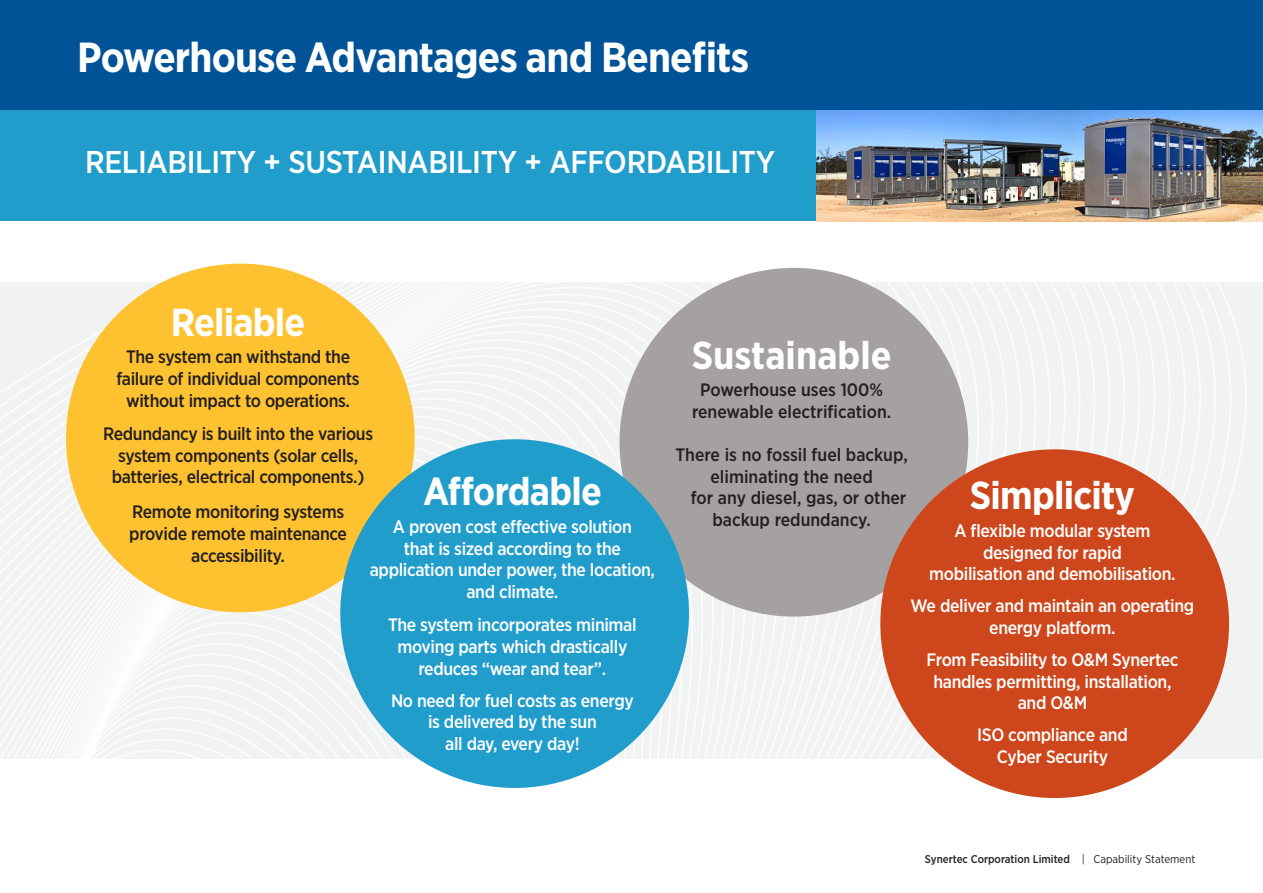
<style>
.page{position:relative;width:1263px;height:893px;background:#fff}
.page>*{position:absolute;margin:0;border:0;box-sizing:border-box;transform-origin:0 0}
.t1{font:700 42px "Gotham Narrow";letter-spacing:-.02em;color:#fff}
.t2{font:700 39px "Gotham Narrow";letter-spacing:-.02em;color:#fff}
.t3{font:700 39px "Gotham Narrow";color:#fff}
.t4{font:500 31.5px "Gotham Narrow";letter-spacing:-.01em;color:#fff}
.t5{font:500 18px "Gotham Narrow";letter-spacing:-.02em;color:#fff}
.t6{font:500 18px "Gotham Narrow";letter-spacing:-.02em;color:#231f20}
.t7{font:500 18px "Gotham Narrow";color:#231f20}
.t8{font:500 11.25px "Gotham Narrow";color:#231f20}
.s1{font-weight:400}
</style>
<div class="page">
<svg style="left:6px;top:407px;width:612px;height:351px"></svg>
<svg style="left:45px;top:601px;width:295px;height:10px"></svg>
<svg style="left:44px;top:611px;width:296px;height:11px"></svg>
<svg style="left:44px;top:622px;width:297px;height:10px"></svg>
<svg style="left:42px;top:632px;width:300px;height:11px"></svg>
<svg style="left:41px;top:643px;width:303px;height:10px"></svg>
<svg style="left:40px;top:653px;width:307px;height:11px"></svg>
<svg style="left:22px;top:664px;width:394px;height:94px"></svg>
<div style="left:0;top:0;width:1263px;height:111px;background:#015398"></div>
<div style="left:0;top:111px;width:817px;height:110px;background:#219dcc"></div>
<img style="left:816px;top:111px;width:447px;height:110px">
<div style="left:66px;top:264px;width:349px;height:348px;background:#fec231;border-radius:50%"></div>
<div style="left:619px;top:268px;width:349px;height:349px;background:#a5a1a1;border-radius:50%"></div>
<div style="left:340px;top:439px;width:349px;height:349px;background:#219dcc;border-radius:50%"></div>
<div style="left:880px;top:449px;width:349px;height:349px;background:#ce461b;border-radius:50%"></div>
<p class="t1" style="left:77px;top:30px;width:673px">Powerhouse Advantages and Benefits</p>
<p class="t4" style="left:85px;top:142px;width:691px">RELIABILITY + SUSTAINABILITY + AFFORDABILITY</p>
<p class="t2" style="left:171px;top:297px;width:136px">Reliable</p>
<p class="t6" style="left:126px;top:346px;width:225px">The system can withstand the</p>
<p class="t6" style="left:117px;top:367px;width:245px">failure of individual components</p>
<p class="t6" style="left:126px;top:389px;width:225px">without impact to operations.</p>
<p class="t6" style="left:103px;top:422px;width:271px">Redundancy is built into the various</p>
<p class="t6" style="left:118px;top:444px;width:241px">system components (solar cells,</p>
<p class="t6" style="left:112px;top:466px;width:254px">batteries, electrical components.)</p>
<p class="t6" style="left:132px;top:501px;width:214px">Remote monitoring systems</p>
<p class="t6" style="left:129px;top:522px;width:219px">provide remote maintenance</p>
<p class="t6" style="left:191px;top:544px;width:95px">accessibility.</p>
<p class="t2" style="left:423px;top:467px;width:180px">Affordable</p>
<p class="t5" style="left:393px;top:515px;width:240px">A proven cost effective solution</p>
<p class="t5" style="left:404px;top:537px;width:219px">that is sized according to the</p>
<p class="t5" style="left:370px;top:558px;width:287px">application under power, the location,</p>
<p class="t5" style="left:466px;top:580px;width:93px">and climate.</p>
<p class="t5" style="left:388px;top:614px;width:250px">The system incorporates minimal</p>
<p class="t5" style="left:397px;top:635px;width:231px">moving parts which drastically</p>
<p class="t5" style="left:418px;top:657px;width:189px">reduces “wear and tear”.</p>
<p class="t5" style="left:391px;top:689px;width:244px">No need for fuel costs as energy</p>
<p class="t5" style="left:428px;top:710px;width:170px">is delivered by the sun</p>
<p class="t5" style="left:445px;top:732px;width:136px">all day, every day!</p>
<p class="t3" style="left:692px;top:330px;width:201px">Sustainable</p>
<p class="t7" style="left:700px;top:378px;width:185px">Powerhouse uses 100%</p>
<p class="t7" style="left:692px;top:400px;width:201px">renewable electrification.</p>
<p class="t7" style="left:675px;top:443px;width:234px">There is no fossil fuel backup,</p>
<p class="t7" style="left:710px;top:465px;width:164px">eliminating the need</p>
<p class="t7" style="left:691px;top:486px;width:217px">for any diesel, gas, or other</p>
<p class="t7" style="left:712px;top:508px;width:160px">backup redundancy.</p>
<p class="t2" style="left:970px;top:471px;width:167px">Simplicity</p>
<p class="t5" style="left:954px;top:519px;width:198px">A flexible modular system</p>
<p class="t5" style="left:983px;top:541px;width:140px">designed for rapid</p>
<p class="t5" style="left:929px;top:562px;width:248px">mobilisation and demobilisation.</p>
<p class="t5" style="left:911px;top:595px;width:285px">We deliver and maintain an operating</p>
<p class="t5" style="left:989px;top:616px;width:128px">energy platform.</p>
<p class="t5" style="left:926px;top:648px;width:254px">From Feasibility to O&amp;M Synertec</p>
<p class="t5" style="left:933px;top:670px;width:240px">handles permitting, installation,</p>
<p class="t5" style="left:1018px;top:691px;width:71px">and O&amp;M</p>
<p class="t5" style="left:977px;top:724px;width:152px">ISO compliance and</p>
<p class="t5" style="left:997px;top:745px;width:113px">Cyber Security</p>
<p class="t8" style="left:925px;top:852px;width:272px">Synertec Corporation Limited <span class="s1">| Capability Statement</span></p>
</div>
